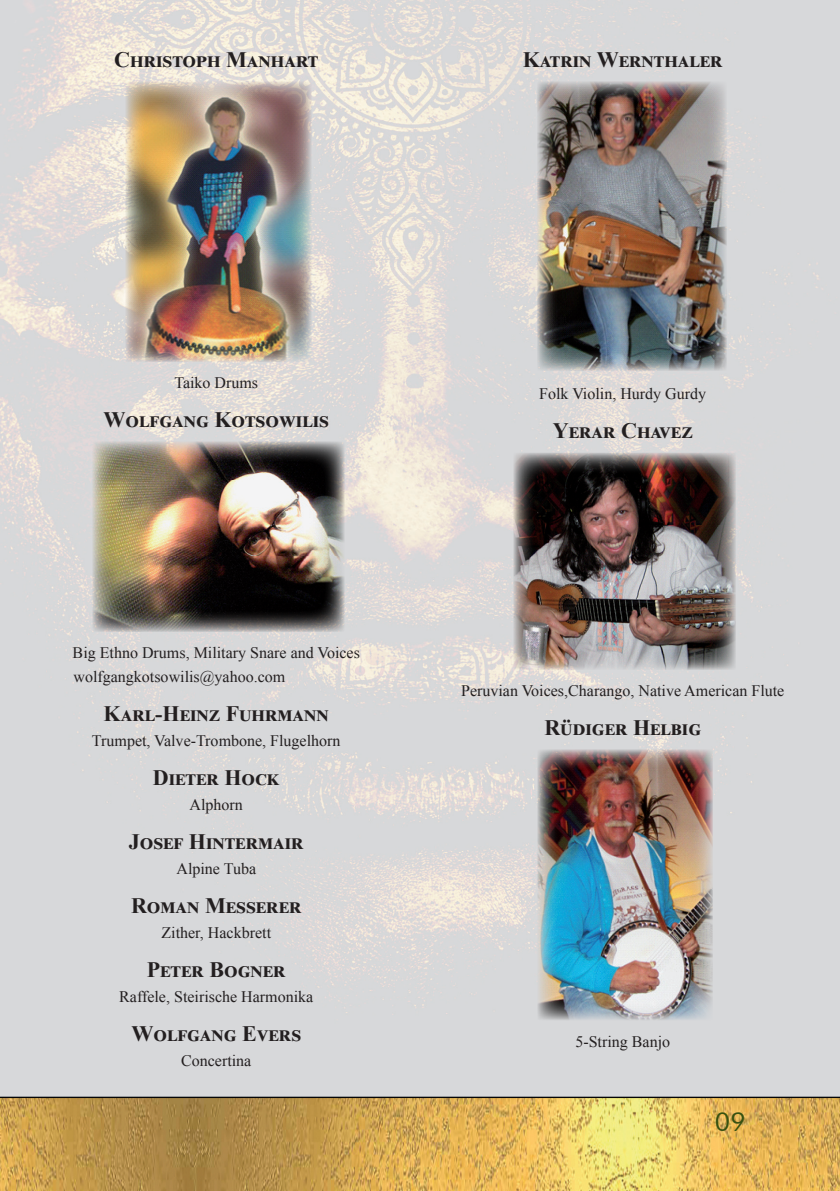
<style>
.page{position:relative;width:840px;height:1191px;background:#fff}
.page>*{position:absolute;margin:0;border:0;box-sizing:border-box;transform-origin:0 0}
.t1{font:26px "Futura BT";color:#375111}
.t2{font:700 22px "Times New Roman";letter-spacing:.025em;color:#231f20}
.t3{font:700 22px "Times New Roman";color:#231f20}
.t4{font:16px/24.8px "Times New Roman";color:#231f20}
</style>
<div class="page">
<img style="left:0;top:0;width:839px;height:1191px">
<img style="left:125px;top:81px;width:186px;height:281px">
<img style="left:92px;top:441px;width:252px;height:191px">
<img style="left:536px;top:81px;width:189px;height:290px">
<img style="left:513px;top:452px;width:222px;height:218px">
<img style="left:537px;top:749px;width:174px;height:271px">
<h2 class="t2" style="left:114px;top:43px;width:205px">Christoph Manhart</h2>
<h2 class="t2" style="left:522px;top:43px;width:199px">Katrin Wernthaler</h2>
<p class="t4" style="left:174px;top:369px;width:85px">Taiko Drums</p>
<h2 class="t3" style="left:103px;top:404px;width:227px">Wolfgang Kotsowilis</h2>
<p class="t4" style="left:73px;top:639px;width:288px">Big Ethno Drums, Military Snare and Voices wolfgangkotsowilis@yahoo.com</p>
<h2 class="t2" style="left:104px;top:698px;width:226px">Karl-Heinz Fuhrmann</h2>
<p class="t4" style="left:92px;top:728px;width:250px">Trumpet, Valve-Trombone, Flugelhorn</p>
<h2 class="t2" style="left:153px;top:762px;width:128px">Dieter Hock</h2>
<p class="t4" style="left:189px;top:792px;width:55px">Alphorn</p>
<h2 class="t2" style="left:129px;top:826px;width:174px">Josef Hintermair</h2>
<p class="t4" style="left:176px;top:856px;width:81px">Alpine Tuba</p>
<h2 class="t2" style="left:131px;top:890px;width:169px">Roman Messerer</h2>
<p class="t4" style="left:161px;top:919px;width:111px">Zither, Hackbrett</p>
<h2 class="t2" style="left:147px;top:953px;width:138px">Peter Bogner</h2>
<p class="t4" style="left:119px;top:983px;width:195px">Raffele, Steirische Harmonika</p>
<h2 class="t2" style="left:131px;top:1017px;width:171px">Wolfgang Evers</h2>
<p class="t4" style="left:181px;top:1047px;width:72px">Concertina</p>
<p class="t4" style="left:539px;top:381px;width:168px">Folk Violin, Hurdy Gurdy</p>
<h2 class="t2" style="left:552px;top:415px;width:141px">Yerar Chavez</h2>
<p class="t4" style="left:461px;top:677px;width:324px">Peruvian Voices,Charango, Native American Flute</p>
<h2 class="t3" style="left:544px;top:711px;width:158px">Rüdiger Helbig</h2>
<p class="t4" style="left:575px;top:1028px;width:96px">5-String Banjo</p>
<h1 class="t1" style="left:714px;top:1106px;width:32px">09</h1>
</div>
